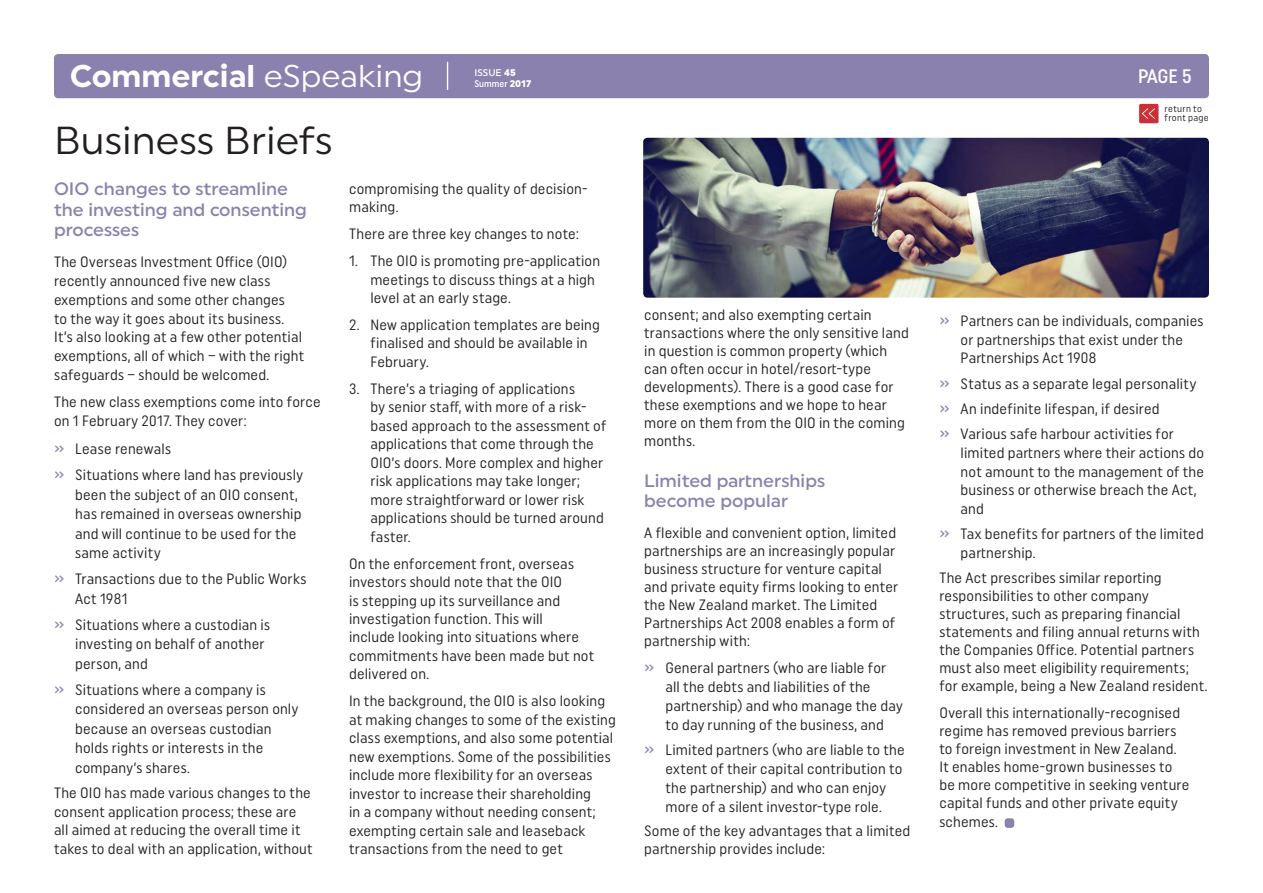
<style>
.page{position:relative;width:1263px;height:893px;background:#fff}
.page>*{position:absolute;margin:0;border:0;box-sizing:border-box;transform-origin:0 0}
.t1{font:39px "Uniform";color:#231f20}
.t2{font:700 31.5px "Uniform";color:#fff}
.t3{font:500 19.5px "Uniform Condensed";color:#fff}
.t4{font:500 18px/20.2px "Uniform";color:#8a81af}
.t5{font:15px/18.5px "Uniform Condensed";letter-spacing:.01em;color:#231f20}
.t6{font:9.6px/9px "Uniform Condensed";letter-spacing:.03em;color:#231f20}
.t7{font:500 9.6px "Uniform Condensed";color:#fff}
.t8{font:500 9.6px "Uniform";color:#fff}
.s1{font-weight:400}
.s2{font-weight:900}
.s3{font-family:"Uniform";font-weight:900}
.s4{font-weight:500;color:#8a81af}
</style>
<div class="page">
<div style="left:54px;top:54px;width:1155px;height:44px;background:#8a81af;border-radius:4px"></div>
<div style="left:1139px;top:104px;width:19px;height:19px;background:#cd2f36;border-radius:2px"></div>
<svg style="left:1142px;top:108px;width:13px;height:11px"></svg>
<svg style="left:447px;top:62px;width:1px;height:28px"></svg>
<div style="left:1005px;top:818px;width:9px;height:10px;background:#8a81af;border-radius:3px"></div>
<img style="left:643px;top:138px;width:566px;height:160px">
<h2 class="t2" style="left:70px;top:57px;width:355px">Commercial <span class="s1">eSpeaking</span></h2>
<p class="t8" style="left:474px;top:67px;width:43px">ISSUE <span class="s2">45</span></p>
<p class="t7" style="left:474px;top:78px;width:58px">Summer <span class="s3">2017</span></p>
<h1 class="t1" style="left:54px;top:117px;width:280px">Business Briefs</h1>
<p class="t4" style="left:54px;top:178px;width:254px">OIO changes to streamline the investing and consenting processes</p>
<p class="t5" style="left:54px;top:252px;width:252px">The Overseas Investment Office (OIO) recently announced five new class exemptions and some other changes<br>to the way it goes about its business.<br>It’s also looking at a few other potential exemptions, all of which – with the right safeguards – should be welcomed.</p>
<p class="t5" style="left:54px;top:392px;width:268px">The new class exemptions come into force on 1 February 2017. They cover:</p>
<p class="t5" style="left:54px;top:436px;width:251px;line-height:26px"><span class="s4">»</span> Lease renewals<br><span class="s4">»</span> Situations where land has previously</p>
<p class="t5" style="left:75px;top:484px;width:228px;line-height:19.5px">been the subject of an OIO consent, has remained in overseas ownership and will continue to be used for the same activity</p>
<p class="t5" style="left:75px;top:569px;width:233px;line-height:19.5px;text-indent:-21px"><span class="s4">»</span> Transactions due to the Public Works<br>Act 1981</p>
<p class="t5" style="left:75px;top:614px;width:196px;line-height:19.5px;text-indent:-21px"><span class="s4">»</span> Situations where a custodian is investing on behalf of another person, and</p>
<p class="t5" style="left:75px;top:679px;width:225px;line-height:19.5px;text-indent:-21px"><span class="s4">»</span> Situations where a company is considered an overseas person only because an overseas custodian holds rights or interests in the company’s shares.</p>
<p class="t5" style="left:54px;top:783px;width:260px">The OIO has made various changes to the consent application process; these are all aimed at reducing the overall time it takes to deal with an application, without</p>
<p class="t5" style="left:349px;top:179px;width:240px">compromising the quality of decision&shy;making.</p>
<p class="t5" style="left:349px;top:224px;width:231px">There are three key changes to note:</p>
<p class="t5" style="left:370px;top:251px;width:231px;text-indent:-21px">1. The OIO is promoting pre-application meetings to discuss things at a high level at an early stage.</p>
<p class="t5" style="left:370px;top:315px;width:231px;text-indent:-21px">2. New application templates are being finalised and should be available in<br>February.</p>
<p class="t5" style="left:370px;top:379px;width:238px;text-indent:-21px">3. There’s a triaging of applications<br>by senior staff, with more of a risk&shy;based approach to the assessment of applications that come through the OIO’s doors. More complex and higher risk applications may take longer; more straightforward or lower risk applications should be turned around faster.</p>
<p class="t5" style="left:349px;top:554px;width:247px">On the enforcement front, overseas investors should note that the OIO<br>is stepping up its surveillance and investigation function. This will<br>include looking into situations where commitments have been made but not delivered on.</p>
<p class="t5" style="left:349px;top:692px;width:268px">In the background, the OIO is also looking at making changes to some of the existing class exemptions, and also some potential new exemptions. Some of the possibilities include more flexibility for an overseas investor to increase their shareholding<br>in a company without needing consent; exempting certain sale and leaseback transactions from the need to get</p>
<p class="t5" style="left:644px;top:305px;width:266px;line-height:18px">consent; and also exempting certain transactions where the only sensitive land in question is common property (which can often occur in hotel/resort-type developments). There is a good case for these exemptions and we hope to hear more on them from the OIO in the coming months.</p>
<p class="t4" style="left:644px;top:471px;width:183px;line-height:19.6px">Limited partnerships become popular</p>
<p class="t5" style="left:644px;top:523px;width:255px">A flexible and convenient option, limited partnerships are an increasingly popular business structure for venture capital and private equity firms looking to enter the New Zealand market. The Limited Partnerships Act 2008 enables a form of partnership with:</p>
<p class="t5" style="left:665px;top:658px;width:239px;text-indent:-21px"><span class="s4">»</span> General partners (who are liable for all the debts and liabilities of the partnership) and who manage the day to day running of the business, and</p>
<p class="t5" style="left:665px;top:740px;width:241px;text-indent:-21px"><span class="s4">»</span> Limited partners (who are liable to the extent of their capital contribution to the partnership) and who can enjoy more of a silent investor-type role.</p>
<p class="t5" style="left:644px;top:821px;width:268px">Some of the key advantages that a limited partnership provides include:</p>
<h3 class="t3" style="left:1138px;top:64px;width:55px">PAGE 5</h3>
<p class="t6" style="left:1164px;top:104px;width:46px">return to front page</p>
<p class="t5" style="left:961px;top:311px;width:244px;line-height:18.9px;text-indent:-21px"><span class="s4">»</span> Partners can be individuals, companies or partnerships that exist under the<br>Partnerships Act 1908</p>
<p class="t5" style="left:939px;top:370px;width:258px;line-height:25.2px"><span class="s4">»</span> Status as a separate legal personality <span class="s4">»</span> An indefinite lifespan, if desired<br><span class="s4">»</span> Various safe harbour activities for</p>
<p class="t5" style="left:961px;top:443px;width:245px;line-height:18.9px">limited partners where their actions do not amount to the management of the business or otherwise breach the Act, and</p>
<p class="t5" style="left:961px;top:524px;width:245px;line-height:18.9px;text-indent:-21px"><span class="s4">»</span> Tax benefits for partners of the limited partnership.</p>
<p class="t5" style="left:939px;top:568px;width:270px">The Act prescribes similar reporting responsibilities to other company structures, such as preparing financial statements and filing annual returns with the Companies Office. Potential partners must also meet eligibility requirements; for example, being a New Zealand resident.</p>
<p class="t5" style="left:939px;top:703px;width:252px">Overall this internationally-recognised regime has removed previous barriers to foreign investment in New Zealand.<br>It enables home-grown businesses to be more competitive in seeking venture capital funds and other private equity schemes.</p>
</div>
